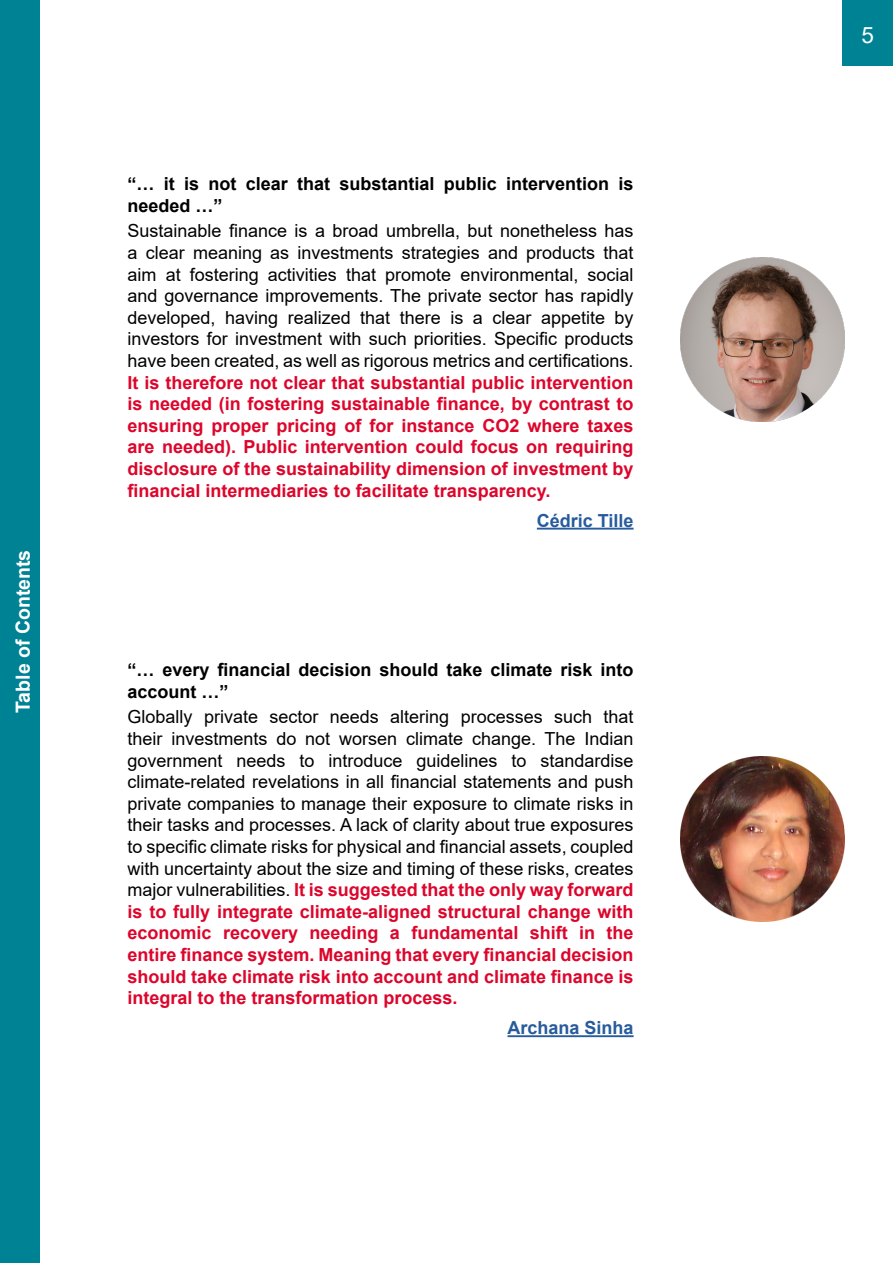
<style>
.page{position:relative;width:893px;height:1263px;background:#fff}
.page>*{position:absolute;margin:0;border:0;box-sizing:border-box;transform-origin:0 0}
.t1{font:22.5px "Arial";color:#fff}
.t2{font:700 19.5px "Arial";color:#fff}
.t3{font:18px/21.6px "Arial";color:#000;text-align:justify}
.t4{font:700 18px/21.6px "Arial";color:#dd052b;text-align:justify}
.t5{font:700 18px/21.6px "Arial";color:#000}
.t6{font:700 18px "Arial";color:#275b9b}
.s1{font-weight:700;color:#dd052b}
</style>
<div class="page">
<img style="left:680px;top:257px;width:165px;height:165px">
<div style="left:843px;top:0;width:50px;height:66px;background:#008295"></div>
<hr style="left:537px;top:528px;width:97px;height:2px;background:#275b9b">
<hr style="left:508px;top:1035px;width:126px;height:2px;background:#275b9b">
<div style="left:0;top:0;width:40px;height:1263px;background:#008295"></div>
<img style="left:680px;top:757px;width:165px;height:164px">
<p class="t2" style="left:9px;top:713px;width:165px;rotate:-90deg">Table of Contents</p>
<p class="t5" style="left:128px;top:173px;width:507px">“… it is not clear that substantial public intervention is needed …”</p>
<p class="t3" style="left:128px;top:220px;width:507px">Sustainable finance is a broad umbrella, but nonetheless has a clear meaning as investments strategies and products that aim at fostering activities that promote environmental, social and governance improvements. The private sector has rapidly developed, having realized that there is a clear appetite by investors for investment with such priorities. Specific products have been created, as well as rigorous metrics and certifications.</p>
<p class="t4" style="left:128px;top:372px;width:507px">It is therefore not clear that substantial public intervention is needed (in fostering sustainable finance, by contrast to ensuring proper pricing of for instance CO2 where taxes are needed). Public intervention could focus on requiring disclosure of the sustainability dimension of investment by financial intermediaries to facilitate transparency.</p>
<p class="t6" style="left:537px;top:508px;width:98px">Cédric Tille</p>
<p class="t5" style="left:128px;top:659px;width:507px">“… every financial decision should take climate risk into account …”</p>
<p class="t3" style="left:128px;top:706px;width:507px">Globally private sector needs altering processes such that their investments do not worsen climate change. The Indian government needs to introduce guidelines to standardise climate-related revelations in all financial statements and push private companies to manage their exposure to climate risks in their tasks and processes. A lack of clarity about true exposures to specific climate risks for physical and financial assets, coupled with uncertainty about the size and timing of these risks, creates major vulnerabilities. <span class="s1">It is suggested that the only way forward is to fully integrate climate-aligned structural change with economic recovery needing a fundamental shift in the entire finance system. Meaning that every financial decision should take climate risk into account and climate finance is integral to the transformation process.</span></p>
<p class="t6" style="left:508px;top:1015px;width:128px">Archana Sinha</p>
<p class="t1" style="left:862px;top:20px;width:14px">5</p>
</div>
